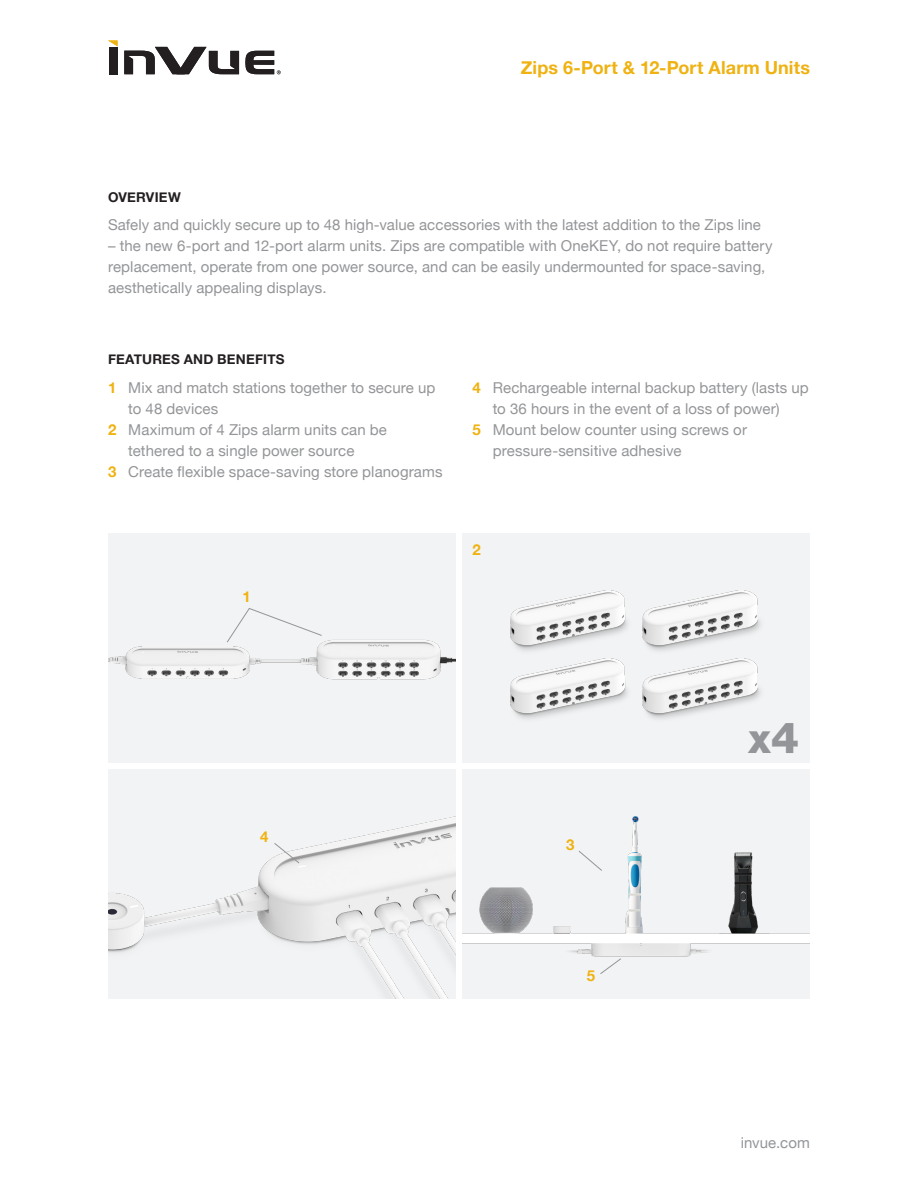
<style>
.page{position:relative;width:918px;height:1188px;background:#fff}
.page>*{position:absolute;margin:0;border:0;box-sizing:border-box;transform-origin:0 0}
.t1{font:800 42px "Helvetica Now Text";color:#939598}
.t2{font:700 18px "Helvetica Neue";letter-spacing:.005em;color:#efb211}
.Features___Benefits{font:15px/21px "Helvetica Neue";letter-spacing:.005em;color:#939598}
.t3{font:700 15px "Helvetica Neue";color:#efb211}
.Section_Headings{font:700 13.5px "Helvetica Neue";letter-spacing:.015em;color:#231f20}
.s1{font-weight:700;color:#efb211}
</style>
<div class="page">
<div style="left:108px;top:533px;width:348px;height:230px;background:#f2f3f4"></div>
<div style="left:109px;top:47px;width:9px;height:27px;background:#231f20"></div>
<svg style="left:124px;top:47px;width:115px;height:27px"></svg>
<svg style="left:108px;top:40px;width:10px;height:6px"></svg>
<svg style="left:246px;top:51px;width:35px;height:23px"></svg>
<div style="left:462px;top:533px;width:348px;height:230px;background:#f2f3f4"></div>
<img style="left:462px;top:770px;width:348px;height:228px">
<img style="left:108px;top:770px;width:348px;height:229px">
<svg style="left:274px;top:842px;width:26px;height:22px"></svg>
<svg style="left:578px;top:850px;width:25px;height:21px"></svg>
<svg style="left:600px;top:958px;width:22px;height:17px"></svg>
<img style="left:510px;top:590px;width:118px;height:61px">
<img style="left:510px;top:658px;width:118px;height:61px">
<img style="left:642px;top:590px;width:119px;height:61px">
<img style="left:642px;top:658px;width:119px;height:61px">
<div style="left:226px;top:608px;width:96px;height:35px;background:#f2f3f4"></div>
<p class="t2" style="left:521px;top:54px;width:291px">Zips 6-Port &amp; 12-Port Alarm Units</p>
<p class="Section_Headings" style="left:108px;top:187px;width:74px">OVERVIEW</p>
<p class="Features___Benefits" style="left:108px;top:215px;width:654px">Safely and quickly secure up to 48 high-value accessories with the latest addition to the Zips line</p>
<p class="Features___Benefits" style="left:108px;top:236px;width:666px">– the new 6-port and 12-port alarm units. Zips are compatible with OneKEY, do not require battery replacement, operate from one power source, and can be easily undermounted for space-saving, aesthetically appealing displays.</p>
<p class="Section_Headings" style="left:108px;top:349px;width:178px">FEATURES AND BENEFITS</p>
<p class="Features___Benefits" style="left:128px;top:378px;width:309px;text-indent:-20px"><span class="s1">1</span> Mix and match stations together to secure up to 48 devices</p>
<p class="Features___Benefits" style="left:128px;top:420px;width:260px;text-indent:-20px"><span class="s1">2</span> Maximum of 4 Zips alarm units can be tethered to a single power source</p>
<p class="Features___Benefits" style="left:108px;top:462px;width:336px"><span class="s1">3</span> Create flexible space-saving store planograms</p>
<p class="t3" style="left:242px;top:585px;width:10px">1</p>
<p class="Features___Benefits" style="left:472px;top:378px;width:338px;text-align:center"><span class="s1">4</span> Rechargeable internal backup battery (lasts up to 36 hours in the event of a loss of power)</p>
<p class="Features___Benefits" style="left:493px;top:420px;width:256px;text-indent:-20px"><span class="s1">5</span> Mount below counter using screws or pressure-sensitive adhesive</p>
<p class="t3" style="left:472px;top:538px;width:10px">2</p>
<p class="t3" style="left:260px;top:825px;width:10px">4</p>
<p class="t3" style="left:566px;top:833px;width:10px">3</p>
<p class="t1" style="left:748px;top:706px;width:54px">x4</p>
<p class="t3" style="left:587px;top:964px;width:10px">5</p>
<p class="Features___Benefits" style="left:741px;top:1133px;width:71px">invue.com</p>
</div>
